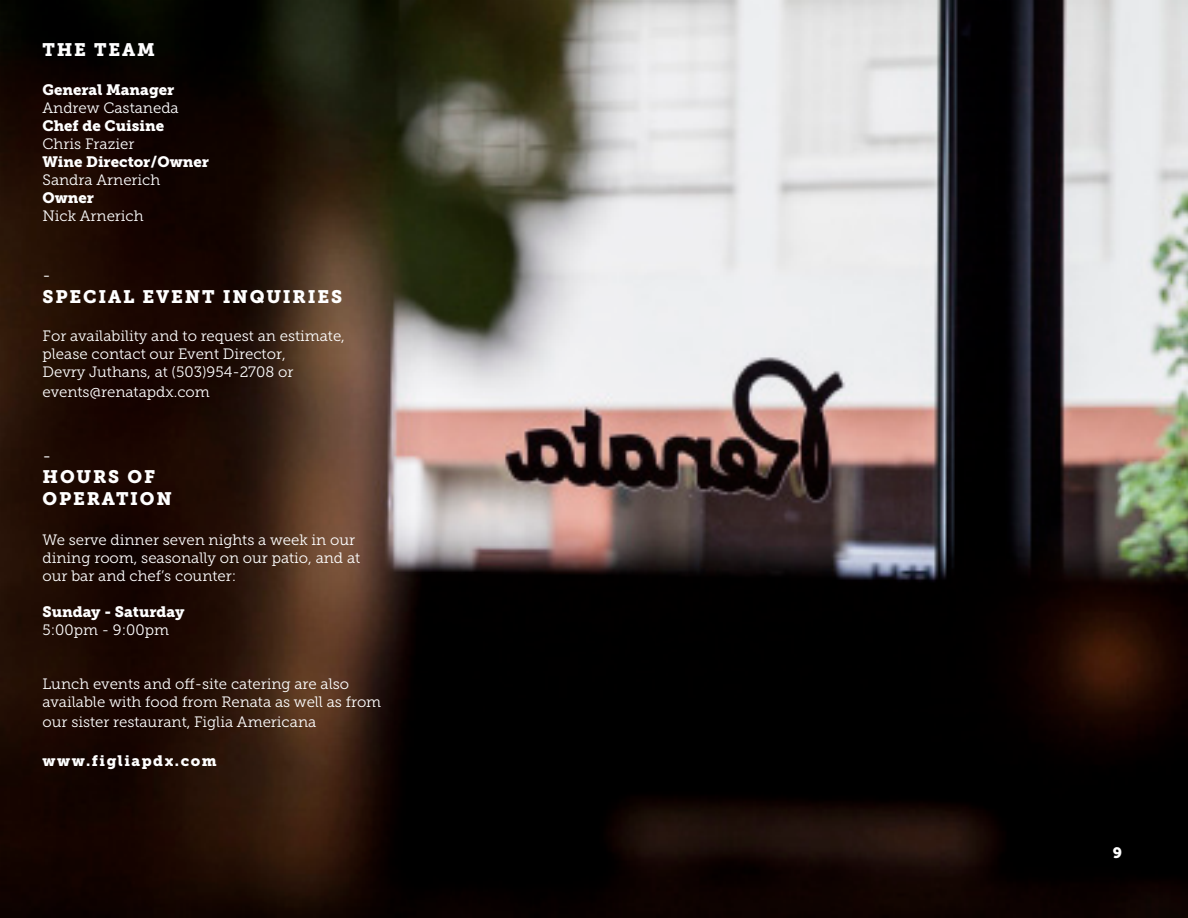
<style>
.page{position:relative;width:1188px;height:918px;background:#fff}
.page>*{position:absolute;margin:0;border:0;box-sizing:border-box;transform-origin:0 0}
.t1{font:18px "Museo Slab 900";letter-spacing:.1em;color:#fff}
.t2{font:18px "Museo Slab 300";color:#fff}
.t3{font:16.8px "Museo Slab 300";color:#fff}
.t4{font:15px/18px "Museo Slab 300";color:#fff}
.t5{font:15px "Museo Slab 900";color:#fff}
.t6{font:15px "Museo Slab 900";letter-spacing:.1em;color:#fff}
</style>
<div class="page">
<img style="left:0;top:0;width:1188px;height:918px">
<p class="t1" style="left:43px;top:39px;width:114px">THE TEAM</p>
<p class="t5" style="left:43px;top:81px;width:133px">General Manager</p>
<p class="t4" style="left:43px;top:99px;width:138px">Andrew Castaneda</p>
<p class="t5" style="left:43px;top:117px;width:123px">Chef de Cuisine</p>
<p class="t4" style="left:43px;top:135px;width:93px">Chris Frazier</p>
<p class="t5" style="left:43px;top:153px;width:168px">Wine Director/Owner</p>
<p class="t4" style="left:43px;top:171px;width:119px">Sandra Arnerich</p>
<p class="t5" style="left:43px;top:189px;width:53px">Owner</p>
<p class="t4" style="left:43px;top:207px;width:103px">Nick Arnerich</p>
<p class="t3" style="left:43px;top:266px;width:10px">-</p>
<p class="t1" style="left:43px;top:286px;width:301px">SPECIAL EVENT INQUIRIES</p>
<p class="t4" style="left:43px;top:327px;width:304px">For availability and to request an estimate, please contact our Event Director,</p>
<p class="t4" style="left:43px;top:363px;width:253px">Devry Juthans, at (503)954-2708 or</p>
<p class="t4" style="left:43px;top:383px;width:169px">events@renatapdx.com</p>
<p class="t2" style="left:43px;top:446px;width:10px">-</p>
<p class="t1" style="left:43px;top:467px;width:114px">HOURS OF</p>
<p class="t1" style="left:43px;top:488px;width:131px">OPERATION</p>
<p class="t4" style="left:43px;top:531px;width:319px">We serve dinner seven nights a week in our dining room, seasonally on our patio, and at our bar and chef’s counter:</p>
<p class="t5" style="left:43px;top:603px;width:143px">Sunday - Saturday</p>
<p class="t4" style="left:43px;top:621px;width:128px">5:00pm - 9:00pm</p>
<p class="t4" style="left:43px;top:675px;width:340px">Lunch events and off-site catering are also available with food from Renata as well as from</p>
<p class="t4" style="left:43px;top:713px;width:275px">our sister restaurant, Figlia Americana</p>
<p class="t6" style="left:43px;top:752px;width:176px">www.figliapdx.com</p>
<p class="t5" style="left:1113px;top:844px;width:11px">9</p>
</div>
